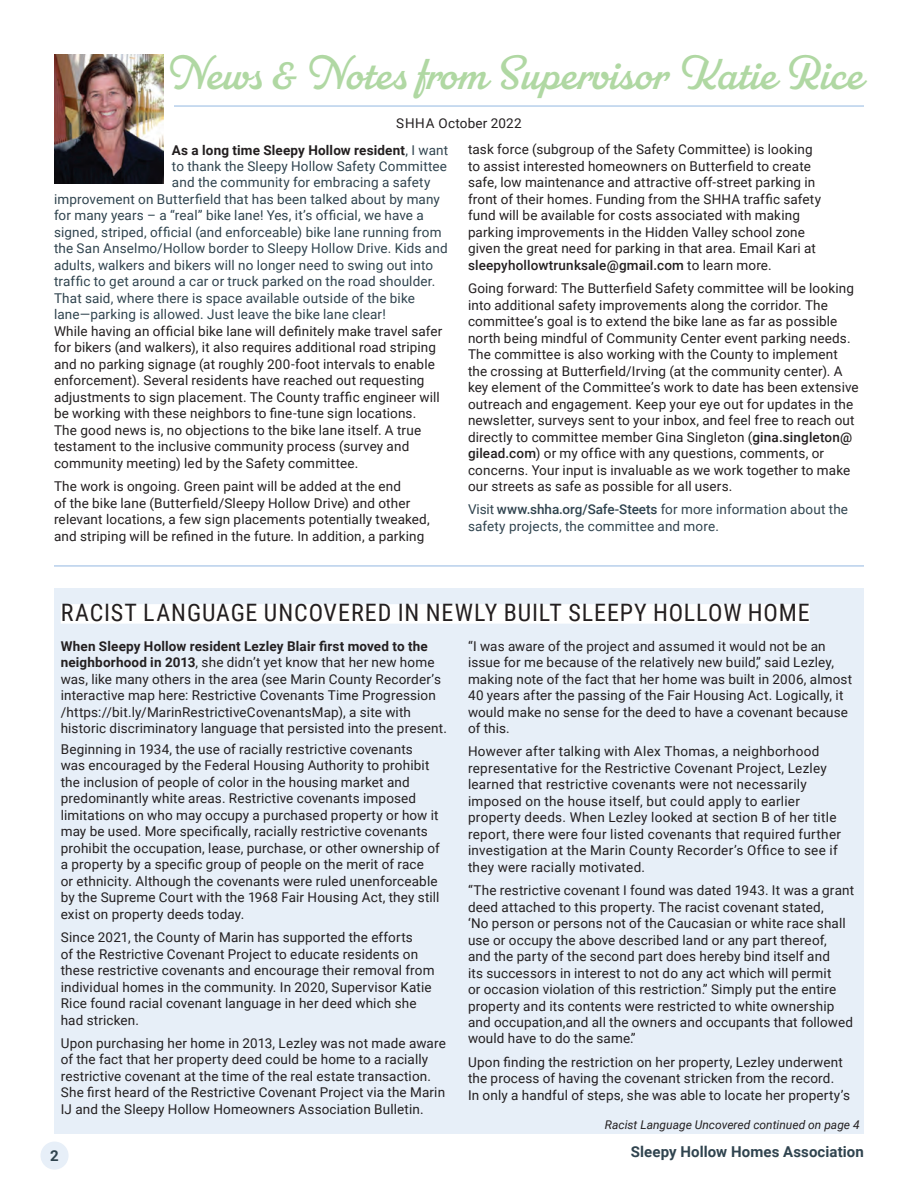
<style>
.page{position:relative;width:918px;height:1188px;background:#fff}
.page>*{position:absolute;margin:0;border:0;box-sizing:border-box;transform-origin:0 0}
.t1{font:48px "Parkside";color:#b0d8a3}
.t2{font:24px "Roboto Condensed";letter-spacing:.035em;color:#231f20}
.t3{font:700 15px "Roboto";letter-spacing:.005em;color:#30444f}
.t4{font:13.5px/16.5px "Roboto";letter-spacing:.01em;color:#231f20}
.t5{font:13.5px/16.5px "Roboto";letter-spacing:.01em;color:#30444f}
.t6{font:700 13.5px "Roboto";letter-spacing:.01em;color:#231f20}
.t7{font:italic 12px "Roboto";color:#231f20}
.s1{font-weight:400;color:#30444f}
.s2{font-weight:500}
.s3{font-weight:700}
</style>
<div class="page">
<div style="left:41px;top:1142px;width:28px;height:28px;background:#e7eff8;border-radius:50%"></div>
<img style="left:54px;top:54px;width:109px;height:130px">
<hr style="left:174px;top:106px;width:690px;height:1px;background:#93b8e1">
<hr style="left:54px;top:566px;width:810px;height:1px;background:#93b8e1">
<div style="left:54px;top:589px;width:810px;height:545px;background:#e7eff8"></div>
<div style="left:61px;top:604px;width:749px;height:20px;background:#fff"></div>
<h1 class="t1" style="left:164px;top:45px;width:701px">News &amp; Notes from Supervisor Katie Rice</h1>
<p class="t4" style="left:396px;top:115px;width:127px">SHHA October 2022</p>
<p class="t6" style="left:172px;top:140px;width:278px">As a long time Sleepy Hollow resident<span class="s1">, I want</span></p>
<p class="t5" style="left:172px;top:157px;width:277px">to thank the Sleepy Hollow Safety Committee</p>
<p class="t5" style="left:172px;top:174px;width:260px">and the community for embracing a safety</p>
<p class="t5" style="left:54px;top:190px;width:387px">improvement on Butterfield that has been talked about by many</p>
<p class="t5" style="left:54px;top:207px;width:371px">for many years – a “real” bike lane! Yes, it’s official, we have a</p>
<p class="t5" style="left:54px;top:223px;width:389px">signed, striped, official (and enforceable) bike lane running from</p>
<p class="t5" style="left:54px;top:240px;width:395px">the San Anselmo/Hollow border to Sleepy Hollow Drive. Kids and</p>
<p class="t5" style="left:54px;top:256px;width:381px">adults, walkers and bikers will no longer need to swing out into</p>
<p class="t5" style="left:54px;top:273px;width:383px">traffic to get around a car or truck parked on the road shoulder.</p>
<p class="t5" style="left:54px;top:289px;width:362px">That said, where there is space available outside of the bike</p>
<p class="t5" style="left:54px;top:306px;width:333px">lane—parking is allowed. Just leave the bike lane clear!</p>
<p class="t4" style="left:54px;top:322px;width:390px">While having an official bike lane will definitely make travel safer for bikers (and walkers), it also requires additional road striping and no parking signage (at roughly 200-foot intervals to enable enforcement). Several residents have reached out requesting adjustments to sign placement. The County traffic engineer will be working with these neighbors to fine-tune sign locations.<br>The good news is, no objections to the bike lane itself. A true testament to the inclusive community process (survey and community meeting) led by the Safety committee.</p>
<p class="t4" style="left:54px;top:478px;width:377px">The work is ongoing. Green paint will be added at the end<br>of the bike lane (Butterfield/Sleepy Hollow Drive) and other relevant locations, a few sign placements potentially tweaked, and striping will be refined in the future. In addition, a parking</p>
<p class="t4" style="left:468px;top:141px;width:355px">task force (subgroup of the Safety Committee) is looking to assist interested homeowners on Butterfield to create safe, low maintenance and attractive off-street parking in front of their homes. Funding from the SHHA traffic safety fund will be available for costs associated with making parking improvements in the Hidden Valley school zone given the great need for parking in that area. Email Kari at <span class="s2">sleepyhollowtrunksale@gmail.com</span> to learn more.</p>
<p class="t4" style="left:468px;top:280px;width:392px">Going forward: The Butterfield Safety committee will be looking into additional safety improvements along the corridor. The committee’s goal is to extend the bike lane as far as possible north being mindful of Community Center event parking needs.<br>The committee is also working with the County to implement the crossing at Butterfield/Irving (at the community center). A key element of the Committee’s work to date has been extensive outreach and engagement. Keep your eye out for updates in the newsletter, surveys sent to your inbox, and feel free to reach out directly to committee member Gina Singleton (<span class="s2">gina.singleton@ gilead.com</span>) or my office with any questions, comments, or concerns. Your input is invaluable as we work together to make our streets as safe as possible for all users.</p>
<p class="t5" style="left:468px;top:501px;width:382px">Visit <span class="s2">www.shha.org/Safe-Steets</span> for more information about the safety projects, the committee and more.</p>
<h2 class="t2" style="left:61px;top:595px;width:751px">RACIST LANGUAGE UNCOVERED IN NEWLY BUILT SLEEPY HOLLOW HOME</h2>
<p class="t4" style="left:61px;top:637px;width:388px"><span class="s3">When Sleepy Hollow resident Lezley Blair first moved to the neighborhood in 2013</span>, she didn’t yet know that her new home was, like many others in the area (see Marin County Recorder’s interactive map here: Restrictive Covenants Time Progression /https://bit.ly/MarinRestrictiveCovenantsMap), a site with historic discriminatory language that persisted into the present.</p>
<p class="t4" style="left:61px;top:740px;width:381px">Beginning in 1934, the use of racially restrictive covenants was encouraged by the Federal Housing Authority to prohibit the inclusion of people of color in the housing market and predominantly white areas. Restrictive covenants imposed limitations on who may occupy a purchased property or how it may be used. More specifically, racially restrictive covenants prohibit the occupation, lease, purchase, or other ownership of a property by a specific group of people on the merit of race or ethnicity. Although the covenants were ruled unenforceable by the Supreme Court with the 1968 Fair Housing Act, they still exist on property deeds today.</p>
<p class="t4" style="left:61px;top:929px;width:375px">Since 2021, the County of Marin has supported the efforts<br>of the Restrictive Covenant Project to educate residents on these restrictive covenants and encourage their removal from individual homes in the community. In 2020, Supervisor Katie Rice found racial covenant language in her deed which she had stricken.</p>
<p class="t4" style="left:61px;top:1034px;width:387px">Upon purchasing her home in 2013, Lezley was not made aware of the fact that her property deed could be home to a racially restrictive covenant at the time of the real estate transaction.<br>She first heard of the Restrictive Covenant Project via the Marin IJ and the Sleepy Hollow Homeowners Association Bulletin.</p>
<p class="t4" style="left:468px;top:637px;width:386px">“I was aware of the project and assumed it would not be an issue for me because of the relatively new build,” said Lezley, making note of the fact that her home was built in 2006, almost 40 years after the passing of the Fair Housing Act. Logically, it would make no sense for the deed to have a covenant because of this.</p>
<p class="t4" style="left:468px;top:743px;width:375px">However after talking with Alex Thomas, a neighborhood representative for the Restrictive Covenant Project, Lezley learned that restrictive covenants were not necessarily imposed on the house itself, but could apply to earlier property deeds. When Lezley looked at section B of her title report, there were four listed covenants that required further investigation at the Marin County Recorder’s Office to see if they were racially motivated.</p>
<p class="t4" style="left:468px;top:881px;width:388px">“The restrictive covenant I found was dated 1943. It was a grant deed attached to this property. The racist covenant stated,<br>‘No person or persons not of the Caucasian or white race shall use or occupy the above described land or any part thereof,<br>and the party of the second part does hereby bind itself and<br>its successors in interest to not do any act which will permit<br>or occasion violation of this restriction.” Simply put the entire property and its contents were restricted to white ownership and occupation,and all the owners and occupants that followed would have to do the same.”</p>
<p class="t4" style="left:468px;top:1053px;width:384px">Upon finding the restriction on her property, Lezley underwent the process of having the covenant stricken from the record.<br>In only a handful of steps, she was able to locate her property’s</p>
<p class="t7" style="left:605px;top:1116px;width:256px">Racist Language Uncovered continued on page 4</p>
<p class="t3" style="left:50px;top:1145px;width:10px">2</p>
<p class="t3" style="left:631px;top:1141px;width:235px">Sleepy Hollow Homes Association</p>
</div>
